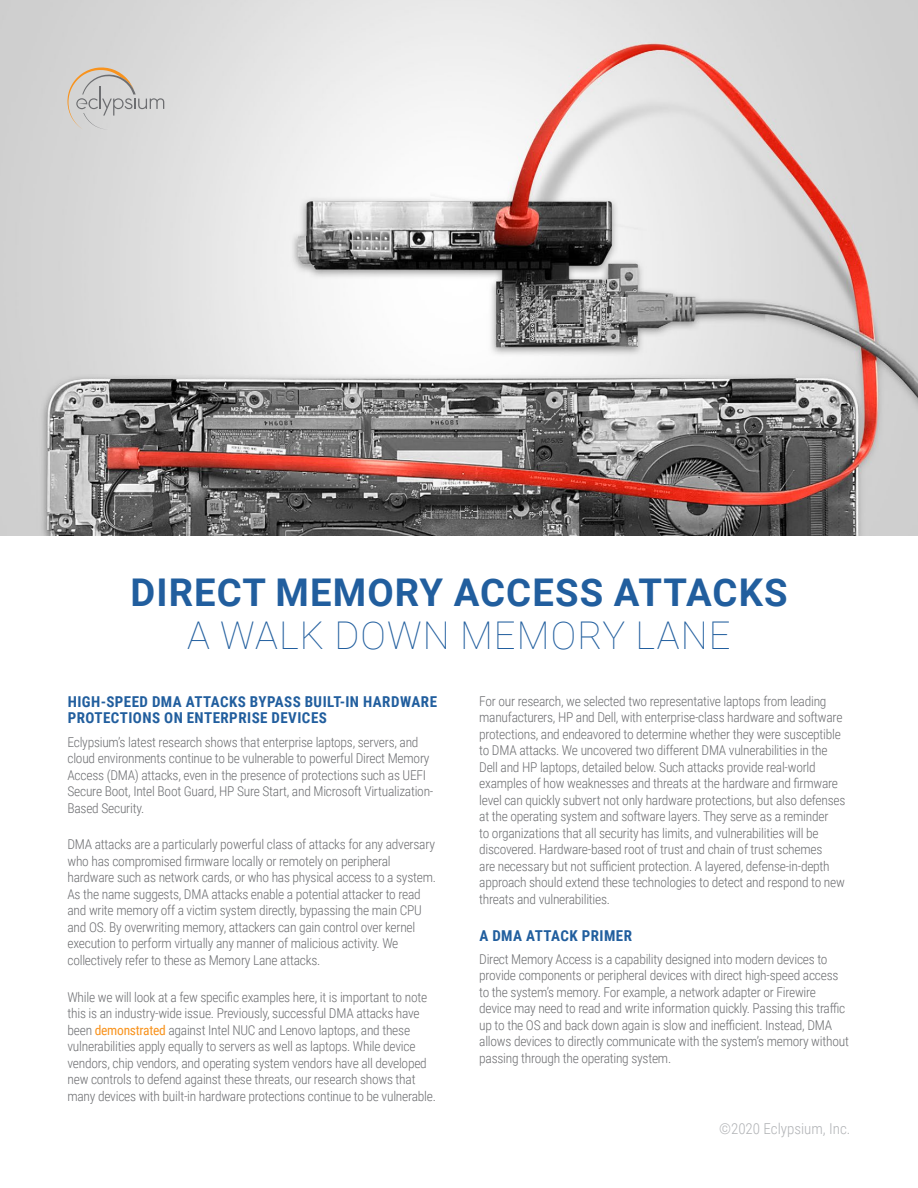
<style>
.page{position:relative;width:918px;height:1188px;background:#fff}
.page>*{position:absolute;margin:0;border:0;box-sizing:border-box;transform-origin:0 0}
.t1{font:700 38.25px "Roboto";letter-spacing:.03em;color:#215e9e}
.t2{font:100 38.25px "Roboto";letter-spacing:.03em;color:#215e9e}
.t3{font:700 15px/16.5px "Roboto Condensed";letter-spacing:.03em;color:#215e9e}
.t4{font:300 15px "Roboto Condensed";color:#b1b3b6}
.t5{font:300 13.5px/16.5px "Roboto Condensed";letter-spacing:-.02em;color:#6d6e71}
.s1{font-weight:400;color:#f8931e}
</style>
<div class="page">
<img style="left:0;top:0;width:918px;height:536px">
<svg style="left:68px;top:67px;width:96px;height:63px;background:#d0cdc9"></svg>
<h1 class="t1" style="left:130px;top:571px;width:659px">DIRECT MEMORY ACCESS ATTACKS</h1>
<h1 class="t2" style="left:187px;top:614px;width:545px">A WALK DOWN MEMORY LANE</h1>
<p class="t3" style="left:68px;top:694px;width:371px">HIGH-SPEED DMA ATTACKS BYPASS BUILT-IN HARDWARE<br>PROTECTIONS ON ENTERPRISE DEVICES</p>
<p class="t5" style="left:68px;top:735px;width:367px">Eclypsium’s latest research shows that enterprise laptops, servers, and cloud environments continue to be vulnerable to powerful Direct Memory Access (DMA) attacks, even in the presence of protections such as UEFI Secure Boot, Intel Boot Guard, HP Sure Start, and Microsoft Virtualization-Based Security.</p>
<p class="t5" style="left:68px;top:837px;width:370px">DMA attacks are a particularly powerful class of attacks for any adversary who has compromised firmware locally or remotely on peripheral hardware such as network cards, or who has physical access to a system.<br>As the name suggests, DMA attacks enable a potential attacker to read and write memory off a victim system directly, bypassing the main CPU and OS. By overwriting memory, attackers can gain control over kernel execution to perform virtually any manner of malicious activity. We collectively refer to these as Memory Lane attacks.</p>
<p class="t5" style="left:67px;top:988px;width:370px">While we will look at a few specific examples here, it is important to note this is an industry-wide issue. Previously, successful DMA attacks have been <span class="s1">demonstrated</span> against Intel NUC and Lenovo laptops, and these vulnerabilities apply equally to servers as well as laptops. While device vendors, chip vendors, and operating system vendors have all developed new controls to defend against these threats, our research shows that many devices with built-in hardware protections continue to be vulnerable.</p>
<p class="t5" style="left:479px;top:694px;width:368px">For our research, we selected two representative laptops from leading manufacturers, HP and Dell, with enterprise-class hardware and software protections, and endeavored to determine whether they were susceptible to DMA attacks. We uncovered two different DMA vulnerabilities in the Dell and HP laptops, detailed below. Such attacks provide real-world examples of how weaknesses and threats at the hardware and firmware level can quickly subvert not only hardware protections, but also defenses at the operating system and software layers. They serve as a reminder<br>to organizations that all security has limits, and vulnerabilities will be discovered. Hardware-based root of trust and chain of trust schemes<br>are necessary but not sufficient protection. A layered, defense-in-depth approach should extend these technologies to detect and respond to new threats and vulnerabilities.</p>
<p class="t3" style="left:480px;top:928px;width:154px">A DMA ATTACK PRIMER</p>
<p class="t5" style="left:479px;top:952px;width:371px">Direct Memory Access is a capability designed into modern devices to provide components or peripheral devices with direct high-speed access to the system’s memory. For example, a network adapter or Firewire device may need to read and write information quickly. Passing this traffic up to the OS and back down again is slow and inefficient. Instead, DMA allows devices to directly communicate with the system’s memory without passing through the operating system.</p>
<p class="t4" style="left:719px;top:1122px;width:133px">©2020 Eclypsium, Inc.</p>
</div>
